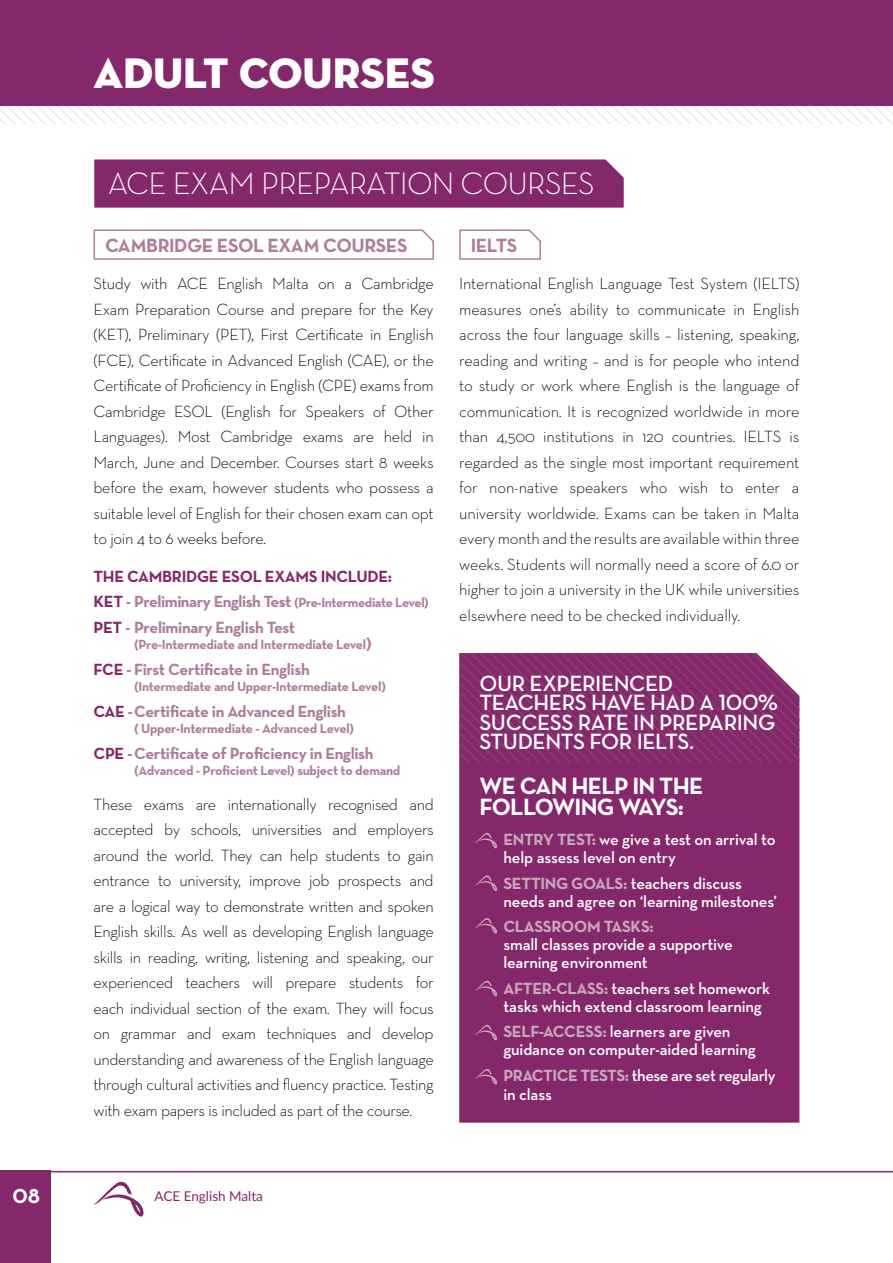
<style>
.page{position:relative;width:893px;height:1263px;background:#fff}
.page>*{position:absolute;margin:0;border:0;box-sizing:border-box;transform-origin:0 0}
.t1{font:43.5px "Neutra Disp Titling";color:#fff}
.t2{font:300 31.5px "Neutra Text";letter-spacing:-.025em;color:#fff}
.t3{font:700 24px/21px "Neutra Text";letter-spacing:-.03em;color:#fff}
.t4{font:22.5px/19.5px "Neutra Text Demi Alt";letter-spacing:-.02em;color:#fff}
.t5{font:20.7px "Neutra Text Bold Alt";color:#fff}
.t6{font:19.5px "Neutra Text Bold Alt";letter-spacing:-.025em;color:#ae7d9d}
.t7{font:300 16.5px/25.5px "Neutra Text";letter-spacing:-.02em;color:#000;text-align:justify}
.t8{font:600 16.5px/18px "Neutra Text";letter-spacing:-.01em;color:#fff}
.t9{font:700 16.5px/25.5px "Neutra Text";letter-spacing:-.02em;color:#ae7d9d}
.t10{font:600 16.5px/19.5px "Neutra Text";letter-spacing:-.03em;color:#fff}
.t11{font:700 16.5px "Neutra Text";letter-spacing:-.02em;color:#c8a9bd}
.t12{font:700 13.5px "Neutra Text";letter-spacing:-.03em;color:#ae7d9d}
.t13{font:13.5px "Lato";color:#84286b}
.s1{color:#84286b}
.s2{font-size:13.5px}
.s3{font-size:16.5px}
.s4{font-weight:700;color:#c8a9bd}
</style>
<div class="page">
<div style="left:94px;top:159px;width:530px;height:49px;background:#84286b"></div>
<svg style="left:93px;top:229px;width:341px;height:31px"></svg>
<svg style="left:459px;top:229px;width:82px;height:31px"></svg>
<div style="left:459px;top:764px;width:340px;height:359px;background:#84286b"></div>
<svg style="left:459px;top:653px;width:340px;height:111px;background:#883170"></svg>
<svg style="left:0;top:106px;width:893px;height:17px"></svg>
<div style="left:0;top:0;width:893px;height:106px;background:#84286b"></div>
<hr style="left:0;top:1171px;width:893px;height:1px;background:#84286b">
<div style="left:0;top:1171px;width:50px;height:92px;background:#84286b"></div>
<svg style="left:93px;top:1182px;width:51px;height:35px"></svg>
<svg style="left:475px;top:833px;width:22px;height:16px"></svg>
<svg style="left:475px;top:875px;width:22px;height:16px"></svg>
<svg style="left:475px;top:918px;width:22px;height:16px"></svg>
<svg style="left:475px;top:981px;width:22px;height:15px"></svg>
<svg style="left:475px;top:1025px;width:22px;height:15px"></svg>
<svg style="left:475px;top:1069px;width:22px;height:16px"></svg>
<h1 class="t1" style="left:94px;top:46px;width:343px">ADULT COURSES</h1>
<h2 class="t2" style="left:108px;top:164px;width:189px">ACE Exam Preparation</h2>
<h2 class="t2" style="left:461px;top:164px;width:42px">Courses</h2>
<p class="t6" style="left:105px;top:233px;width:304px">CAM BRIDGE ESOL EXAM COU RSES</p>
<p class="t7" style="left:94px;top:270px;width:342px">Study with ACE English Malta on a Cambridge Exam Preparation Course and prepare for the Key (KET), Preliminary (PET), First Certificate in English (FCE), Certificate in Advanced English (CAE), or the Certificate of Proficiency in English (CPE) exams from Cambridge ESOL (English for Speakers of Other Languages). Most Cambridge exams are held in March, June and December. Courses start 8 weeks before the exam, however students who possess a suitable level of English for their chosen exam can opt to join 4 to 6 weeks before.</p>
<p class="t9" style="left:94px;top:563px;width:337px"><span class="s1">The Cambridge ESOL exams include:<br>KET</span> - Preliminary English Test <span class="s2">(Pre-Intermediate Level)<br></span><span class="s1">PET</span> - Preliminary English Test</p>
<p class="t12" style="left:134px;top:636px;width:239px">(Pre-Intermediate and Intermediate Level<span class="s3">)</span></p>
<p class="t9" style="left:94px;top:656px;width:218px"><span class="s1">FCE</span> - First Certificate in English</p>
<p class="t12" style="left:134px;top:678px;width:253px">(Intermediate and Upper-Intermediate Level)</p>
<p class="t9" style="left:94px;top:698px;width:254px"><span class="s1">CAE</span> -Certificate in Advanced English</p>
<p class="t12" style="left:134px;top:720px;width:222px">( Upper-Intermediate - Advanced Level)</p>
<p class="t9" style="left:94px;top:740px;width:282px"><span class="s1">CPE</span> -Certificate of Proficiency in English</p>
<p class="t12" style="left:134px;top:762px;width:268px">(Advanced - Proficient Level) subject to demand</p>
<p class="t7" style="left:94px;top:791px;width:342px">These exams are internationally recognised and accepted by schools, universities and employers around the world. They can help students to gain entrance to university, improve job prospects and are a logical way to demonstrate written and spoken English skills. As well as developing English language skills in reading, writing, listening and speaking, our experienced teachers will prepare students for each individual section of the exam. They will focus on grammar and exam techniques and develop understanding and awareness of the English language through cultural activities and fluency practice. Testing with exam papers is included as part of the course.</p>
<p class="t6" style="left:471px;top:233px;width:27px">IELTS</p>
<p class="t7" style="left:459px;top:270px;width:342px">International English Language Test System (IELTS) measures one’s ability to communicate in English across the four language skills – listening, speaking, reading and writing – and is for people who intend to study or work where English is the language of communication. It is recognized worldwide in more than 4,500 institutions in 120 countries. IELTS is regarded as the single most important requirement for non-native speakers who wish to enter a university worldwide. Exams can be taken in Malta every month and the results are available within three weeks. Students will normally need a score of 6.0 or higher to join a university in the UK while universities elsewhere need to be checked individually.</p>
<h3 class="t4" style="left:479px;top:673px;width:300px">OUR EXPERIENCED<br>TEACHERS HAVE HAD A 100%<br>SUCCESS RATE IN PREPARING<br>STUDENTS FOR IELTS</h3>
<h3 class="t4" style="left:689px;top:731px;width:7px">.</h3>
<h3 class="t3" style="left:479px;top:775px;width:225px">We can help in the following ways:</h3>
<p class="t8" style="left:503px;top:830px;width:274px"><span class="s4">Entry test:</span> we give a test on arrival to help assess level on entry</p>
<p class="t8" style="left:503px;top:874px;width:275px"><span class="s4">Setting goals:</span> teachers discuss needs and agree on ‘learning milestones’</p>
<p class="t11" style="left:503px;top:916px;width:152px">Classroom tasks:</p>
<p class="t8" style="left:503px;top:935px;width:231px">small classes provide a supportive learning environment</p>
<p class="t8" style="left:503px;top:979px;width:268px"><span class="s4">After-class:</span> teachers set homework tasks which extend classroom learning</p>
<p class="t11" style="left:503px;top:1021px;width:52px">Self-Acc</p>
<p class="t8" style="left:503px;top:1022px;width:254px;text-indent:72px"><span class="s4">ess:</span> learners are given guidance on computer-aided learning</p>
<p class="t10" style="left:503px;top:1065px;width:274px"><span class="s4">Practice Tests:</span> these are set regularly in class</p>
<p class="t5" style="left:12px;top:1183px;width:29px">08</p>
<p class="t13" style="left:154px;top:1186px;width:110px">ACE English Malta</p>
</div>
